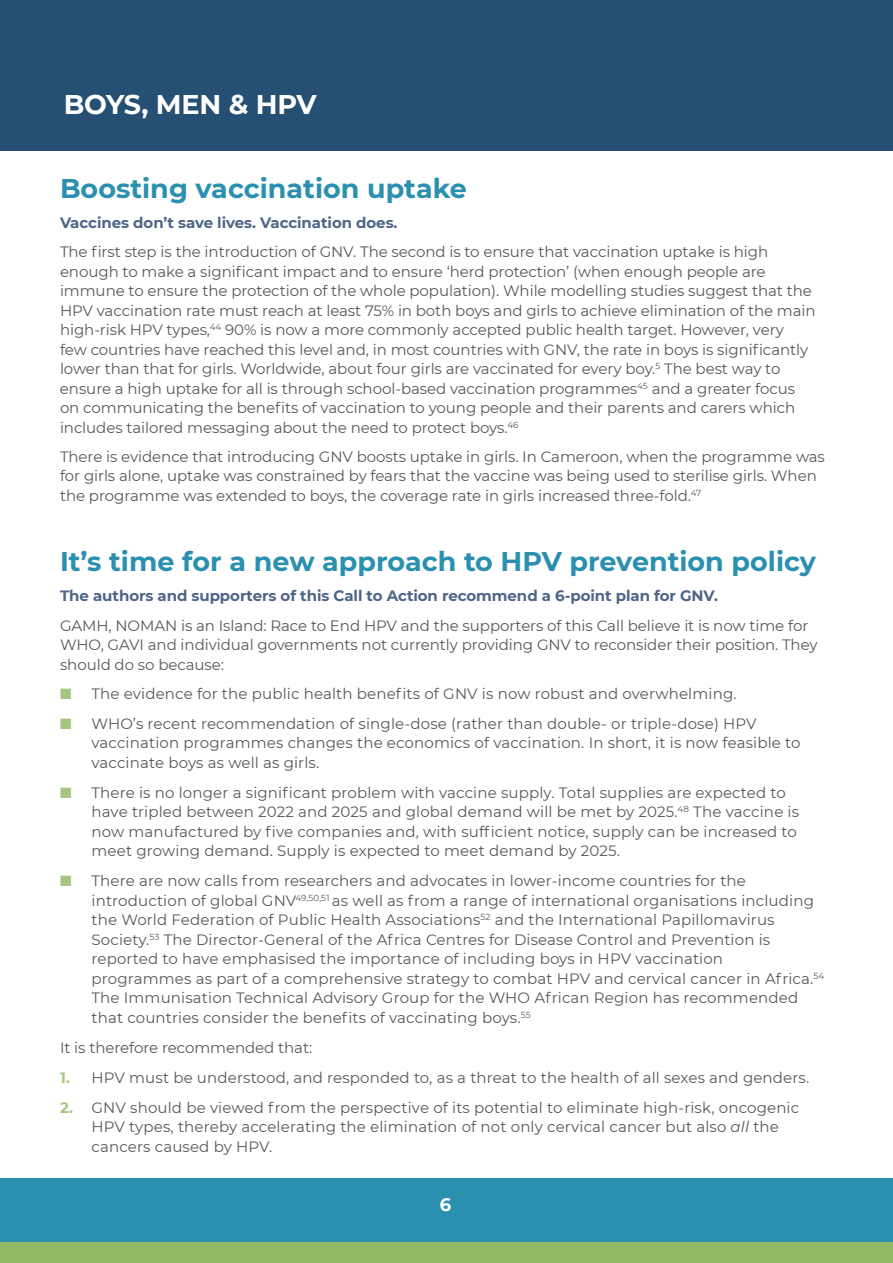
<style>
.page{position:relative;width:893px;height:1263px;background:#fff}
.page>*{position:absolute;margin:0;border:0;box-sizing:border-box;transform-origin:0 0}
.t1{font:700 27px "Montserrat";color:#2b90b0}
.t2{font:700 27px "Montserrat";letter-spacing:-.005em;color:#fff}
.t3{font:700 18px "Montserrat";color:#fff}
.t4{font:15px/19.5px "Montserrat";letter-spacing:-.005em;color:#57585a}
.t5{font:700 15px "Montserrat";letter-spacing:-.005em;color:#4f6587}
.s1{color:#a6c581}
.s2{font-weight:700;color:#a6c581}
.s3{font-style:italic}
</style>
<div class="page">
<div style="left:0;top:0;width:893px;height:150px;background:#264f74"></div>
<div style="left:0;top:1208px;width:893px;height:55px;background:#92b965"></div>
<div style="left:0;top:1178px;width:893px;height:64px;background:#2b90b0"></div>
<h1 class="t2" style="left:64px;top:85px;width:254px">BOYS, MEN &amp; HPV</h1>
<h1 class="t1" style="left:60px;top:169px;width:408px">Boosting vaccination uptake</h1>
<p class="t5" style="left:60px;top:212px;width:339px">Vaccines don’t save lives. Vaccination does.</p>
<p class="t4" style="left:60px;top:242px;width:757px">The first step is the introduction of GNV. The second is to ensure that vaccination uptake is high enough to make a significant impact and to ensure ‘herd protection’ (when enough people are immune to ensure the protection of the whole population). While modelling studies suggest that the HPV vaccination rate must reach at least 75% in both boys and girls to achieve elimination of the main high-risk HPV types,<sup>44</sup> 90% is now a more commonly accepted public health target. However, very<br>few countries have reached this level and, in most countries with GNV, the rate in boys is significantly lower than that for girls. Worldwide, about four girls are vaccinated for every boy.<sup>5</sup> The best way to ensure a high uptake for all is through school-based vaccination programmes<sup>45</sup> and a greater focus on communicating the benefits of vaccination to young people and their parents and carers which includes tailored messaging about the need to protect boys.<sup>46</sup></p>
<p class="t4" style="left:60px;top:446px;width:766px">There is evidence that introducing GNV boosts uptake in girls. In Cameroon, when the programme was for girls alone, uptake was constrained by fears that the vaccine was being used to sterilise girls. When the programme was extended to boys, the coverage rate in girls increased three-fold.<sup>47</sup></p>
<h1 class="t1" style="left:60px;top:542px;width:757px">It’s time for a new approach to HPV prevention policy</h1>
<p class="t5" style="left:60px;top:585px;width:660px">The authors and supporters of this Call to Action recommend a 6-point plan for GNV.</p>
<p class="t4" style="left:60px;top:615px;width:759px">GAMH, NOMAN is an Island: Race to End HPV and the supporters of this Call believe it is now time for<br>WHO, GAVI and individual governments not currently providing GNV to reconsider their position. They should do so because:</p>
<p class="t4" style="left:60px;top:683px;width:678px"><span class="s1">■</span> The evidence for the public health benefits of GNV is now robust and overwhelming.</p>
<p class="t4" style="left:92px;top:713px;width:711px;text-indent:-32px"><span class="s1">■</span> WHO’s recent recommendation of single-dose (rather than double- or triple-dose) HPV vaccination programmes changes the economics of vaccination. In short, it is now feasible to vaccinate boys as well as girls.</p>
<p class="t4" style="left:92px;top:782px;width:709px;text-indent:-32px"><span class="s1">■</span> There is no longer a significant problem with vaccine supply. Total supplies are expected to have tripled between 2022 and 2025 and global demand will be met by 2025.<sup>48</sup> The vaccine is now manufactured by five companies and, with sufficient notice, supply can be increased to meet growing demand. Supply is expected to meet demand by 2025.</p>
<p class="t4" style="left:91px;top:871px;width:734px;text-indent:-31px"><span class="s1">■</span> There are now calls from researchers and advocates in lower-income countries for the introduction of global GNV<sup>49,50,51</sup> as well as from a range of international organisations including the World Federation of Public Health Associations<sup>52</sup> and the International Papillomavirus Society.<sup>53</sup> The Director-General of the Africa Centres for Disease Control and Prevention is reported to have emphasised the importance of including boys in HPV vaccination programmes as part of a comprehensive strategy to combat HPV and cervical cancer in Africa.<sup>54<br></sup>The Immunisation Technical Advisory Group for the WHO African Region has recommended that countries consider the benefits of vaccinating boys.<sup>55</sup></p>
<p class="t4" style="left:60px;top:1038px;width:254px">It is therefore recommended that:</p>
<p class="t4" style="left:60px;top:1067px;width:751px"><span class="s2">1.</span> HPV must be understood, and responded to, as a threat to the health of all sexes and genders.</p>
<p class="t4" style="left:92px;top:1097px;width:709px;text-indent:-32px"><span class="s2">2.</span> GNV should be viewed from the perspective of its potential to eliminate high-risk, oncogenic<br>HPV types, thereby accelerating the elimination of not only cervical cancer but also <span class="s3">all</span> the cancers caused by HPV.</p>
<p class="t3" style="left:440px;top:1192px;width:13px">6</p>
</div>
